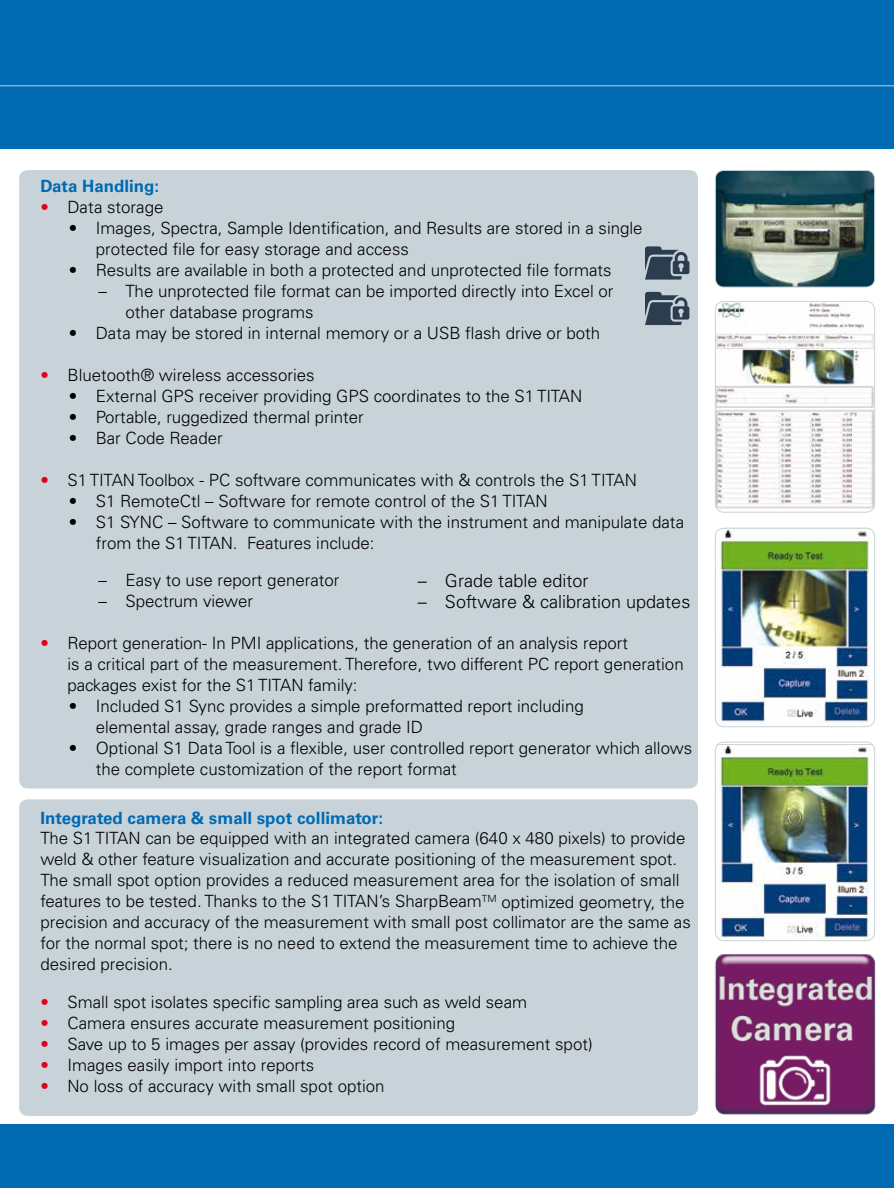
<style>
.page{position:relative;width:894px;height:1188px;background:#fff}
.page>*{position:absolute;margin:0;border:0;box-sizing:border-box;transform-origin:0 0}
.t1{font:300 18px "Univers";color:#000}
.t2{font:300 16.8px/21px "Univers";color:#000}
.t3{font:700 16.8px "Univers";color:#006ab3}
.s1{color:#e2001a}
</style>
<div class="page">
<div style="left:0;top:1124px;width:893px;height:64px;background:#006ab3"></div>
<div style="left:0;top:0;width:893px;height:149px;background:#006ab3"></div>
<hr style="left:0;top:85px;width:893px;height:1px;background:#c8d3d9">
<div style="left:19px;top:170px;width:678px;height:619px;background:#c8d3d9;border-radius:9px"></div>
<img style="left:716px;top:170px;width:158px;height:117px">
<div style="left:714px;top:170px;width:160px;height:117px;border:1px solid #c8d3d9;border-radius:9px"></div>
<img style="left:716px;top:301px;width:158px;height:211px">
<div style="left:714px;top:301px;width:160px;height:212px;border:1px solid #c8d3d9;border-radius:9px"></div>
<div style="left:19px;top:799px;width:678px;height:317px;background:#c8d3d9;border-radius:9px"></div>
<img style="left:715px;top:954px;width:161px;height:161px">
<img style="left:716px;top:528px;width:158px;height:199px">
<div style="left:714px;top:528px;width:160px;height:199px;border:1px solid #c8d3d9;border-radius:9px"></div>
<img style="left:716px;top:742px;width:158px;height:199px">
<div style="left:714px;top:742px;width:160px;height:199px;border:1px solid #c8d3d9;border-radius:9px"></div>
<svg style="left:645px;top:246px;width:44px;height:34px"></svg>
<svg style="left:645px;top:292px;width:44px;height:33px"></svg>
<p class="t3" style="left:40px;top:176px;width:120px">Data Handling:</p>
<p class="t2" style="left:40px;top:197px;width:124px"><span class="s1">•</span> Data storage</p>
<p class="t2" style="left:96px;top:218px;width:548px;text-indent:-27px">• Images, Spectra, Sample Identification, and Results are stored in a single protected file for easy storage and access</p>
<p class="t2" style="left:69px;top:259px;width:544px">• Results are available in both a protected and unprotected file formats</p>
<p class="t2" style="left:125px;top:280px;width:489px;text-indent:-27px">– The unprotected file format can be imported directly into Excel or other database programs</p>
<p class="t2" style="left:69px;top:322px;width:532px">• Data may be stored in internal memory or a USB flash drive or both</p>
<p class="t2" style="left:40px;top:364px;width:275px"><span class="s1">•</span> Bluetooth® wireless accessories</p>
<p class="t2" style="left:69px;top:385px;width:515px">• External GPS receiver providing GPS coordinates to the S1 TITAN</p>
<p class="t2" style="left:69px;top:406px;width:296px">• Portable, ruggedized thermal printer</p>
<p class="t2" style="left:69px;top:427px;width:155px">• Bar Code Reader</p>
<p class="t2" style="left:40px;top:469px;width:598px"><span class="s1">•</span> S1 TITAN Toolbox - PC software communicates with &amp; controls the S1 TITAN</p>
<p class="t2" style="left:69px;top:490px;width:480px">• S1 RemoteCtl – Software for remote control of the S1 TITAN</p>
<p class="t2" style="left:96px;top:511px;width:590px;text-indent:-27px">• S1 SYNC – Software to communicate with the instrument and manipulate data from the S1 TITAN. Features include:</p>
<p class="t2" style="left:98px;top:570px;width:242px">– Easy to use report generator</p>
<p class="t2" style="left:98px;top:591px;width:156px">– Spectrum viewer</p>
<p class="t2" style="left:67px;top:633px;width:617px;text-indent:-27px"><span class="s1">•</span> Report generation- In PMI applications, the generation of an analysis report<br>is a critical part of the measurement. Therefore, two different PC report generation packages exist for the S1 TITAN family:</p>
<p class="t2" style="left:96px;top:696px;width:489px;text-indent:-27px">• Included S1 Sync provides a simple preformatted report including elemental assay, grade ranges and grade ID</p>
<p class="t2" style="left:96px;top:738px;width:597px;text-indent:-27px">• Optional S1 Data Tool is a flexible, user controlled report generator which allows the complete customization of the report format</p>
<p class="t1" style="left:418px;top:570px;width:172px">– Grade table editor</p>
<p class="t1" style="left:418px;top:591px;width:274px">– Software &amp; calibration updates</p>
<p class="t3" style="left:40px;top:808px;width:344px">Integrated camera &amp; small spot collimator:</p>
<p class="t2" style="left:40px;top:828px;width:651px">The S1 TITAN can be equipped with an integrated camera (640 x 480 pixels) to provide weld &amp; other feature visualization and accurate positioning of the measurement spot.<br>The small spot option provides a reduced measurement area for the isolation of small features to be tested. Thanks to the S1 TITAN’s SharpBeam<sup>TM</sup> optimized geometry, the precision and accuracy of the measurement with small post collimator are the same as for the normal spot; there is no need to extend the measurement time to achieve the desired precision.</p>
<p class="t2" style="left:40px;top:992px;width:488px"><span class="s1">•</span> Small spot isolates specific sampling area such as weld seam</p>
<p class="t2" style="left:40px;top:1013px;width:416px"><span class="s1">•</span> Camera ensures accurate measurement positioning</p>
<p class="t2" style="left:40px;top:1034px;width:553px"><span class="s1">•</span> Save up to 5 images per assay (provides record of measurement spot)</p>
<p class="t2" style="left:40px;top:1055px;width:275px"><span class="s1">•</span> Images easily import into reports</p>
<p class="t2" style="left:40px;top:1076px;width:345px"><span class="s1">•</span> No loss of accuracy with small spot option</p>
</div>
